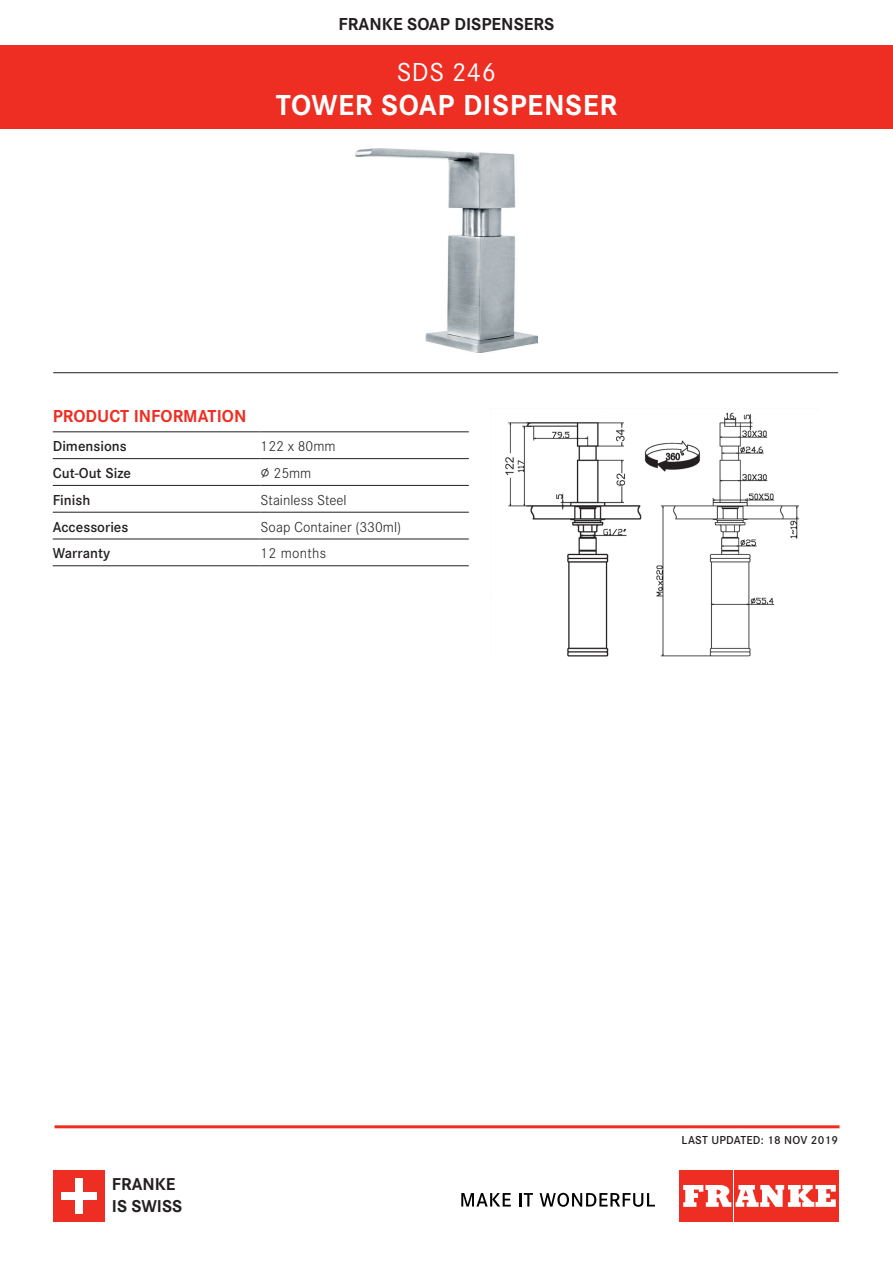
<style>
.page{position:relative;width:893px;height:1263px;background:#fff}
.page>*{position:absolute;margin:0;border:0;box-sizing:border-box;transform-origin:0 0}
.t1{font:700 30px "Corporate S";letter-spacing:.02em;color:#fff}
.t2{font:27px "Corporate S";letter-spacing:.02em;color:#fff}
.t3{font:700 18px "Corporate S";color:#231f20}
.t4{font:700 18px "Corporate S";color:#ee2e22}
.t5{font:700 17.85px/21.5px "Corporate S";color:#231f20}
.t6{font:300 15px "Corporate S";color:#231f20}
.t7{font:600 15px "Corporate S";color:#231f20}
.t8{font:300 15px "Corporate S";letter-spacing:.02em;color:#231f20}
.t9{font:600 12px "Corporate S";letter-spacing:.02em;color:#231f20}
</style>
<div class="page">
<hr style="left:55px;top:1125px;width:784px;height:3px;background:#ee2e22">
<hr style="left:53px;top:372px;width:785px;height:1px;background:#231f20">
<div style="left:1px;top:45px;width:892px;height:84px;background:#ee2e22"></div>
<div style="left:53px;top:1170px;width:52px;height:51px;background:#ee2e22"></div>
<div style="left:75px;top:1178px;width:8px;height:35px;background:#fff"></div>
<div style="left:61px;top:1192px;width:36px;height:7px;background:#fff"></div>
<img style="left:355px;top:149px;width:182px;height:204px">
<hr style="left:53px;top:432px;width:208px;height:1px;background:#231f20">
<hr style="left:261px;top:432px;width:208px;height:1px;background:#231f20">
<hr style="left:53px;top:458px;width:208px;height:1px;background:#231f20">
<hr style="left:261px;top:458px;width:208px;height:1px;background:#231f20">
<hr style="left:53px;top:485px;width:208px;height:1px;background:#231f20">
<hr style="left:261px;top:485px;width:208px;height:1px;background:#231f20">
<hr style="left:53px;top:512px;width:208px;height:1px;background:#231f20">
<hr style="left:261px;top:512px;width:208px;height:1px;background:#231f20">
<hr style="left:53px;top:539px;width:208px;height:1px;background:#231f20">
<hr style="left:261px;top:539px;width:208px;height:1px;background:#231f20">
<hr style="left:53px;top:565px;width:208px;height:1px;background:#231f20">
<hr style="left:261px;top:565px;width:208px;height:1px;background:#231f20">
<div style="left:679px;top:1170px;width:54px;height:51px;background:#ee2e22"></div>
<div style="left:734px;top:1170px;width:51px;height:51px;background:#ee2e22"></div>
<div style="left:787px;top:1170px;width:52px;height:51px;background:#ee2e22"></div>
<svg style="left:683px;top:1185px;width:153px;height:22px"></svg>
<svg style="left:461px;top:1193px;width:50px;height:13px"></svg>
<svg style="left:519px;top:1193px;width:14px;height:13px"></svg>
<svg style="left:540px;top:1193px;width:115px;height:14px"></svg>
<img style="left:505px;top:412px;width:294px;height:245px">
<p class="t3" style="left:339px;top:9px;width:217px">FRANKE SOAP DISPENSERS</p>
<h2 class="t2" style="left:397px;top:52px;width:101px">SDS 246</h2>
<h1 class="t1" style="left:276px;top:81px;width:343px">TOWER SOAP DISPENSER</h1>
<p class="t4" style="left:53px;top:402px;width:195px">PRODUCT INFORMATION</p>
<p class="t7" style="left:53px;top:435px;width:75px">Dimensions</p>
<p class="t6" style="left:261px;top:436px;width:77px">122 x 80mm</p>
<p class="t7" style="left:53px;top:462px;width:80px">Cut-Out Size</p>
<p class="t6" style="left:261px;top:462px;width:52px">∅ 25mm</p>
<p class="t7" style="left:53px;top:489px;width:39px">Finish</p>
<p class="t6" style="left:261px;top:489px;width:88px">Stainless Steel</p>
<p class="t7" style="left:53px;top:515px;width:77px">Accessories</p>
<p class="t6" style="left:261px;top:516px;width:142px">Soap Container (330ml)</p>
<p class="t7" style="left:53px;top:542px;width:59px">Warranty</p>
<p class="t8" style="left:261px;top:543px;width:67px">12 months</p>
<p class="t5" style="left:112px;top:1172px;width:72px">FRANKE<br>IS SWISS</p>
<p class="t9" style="left:681px;top:1131px;width:158px">LAST UPDATED: 18 NOV 2019</p>
</div>
